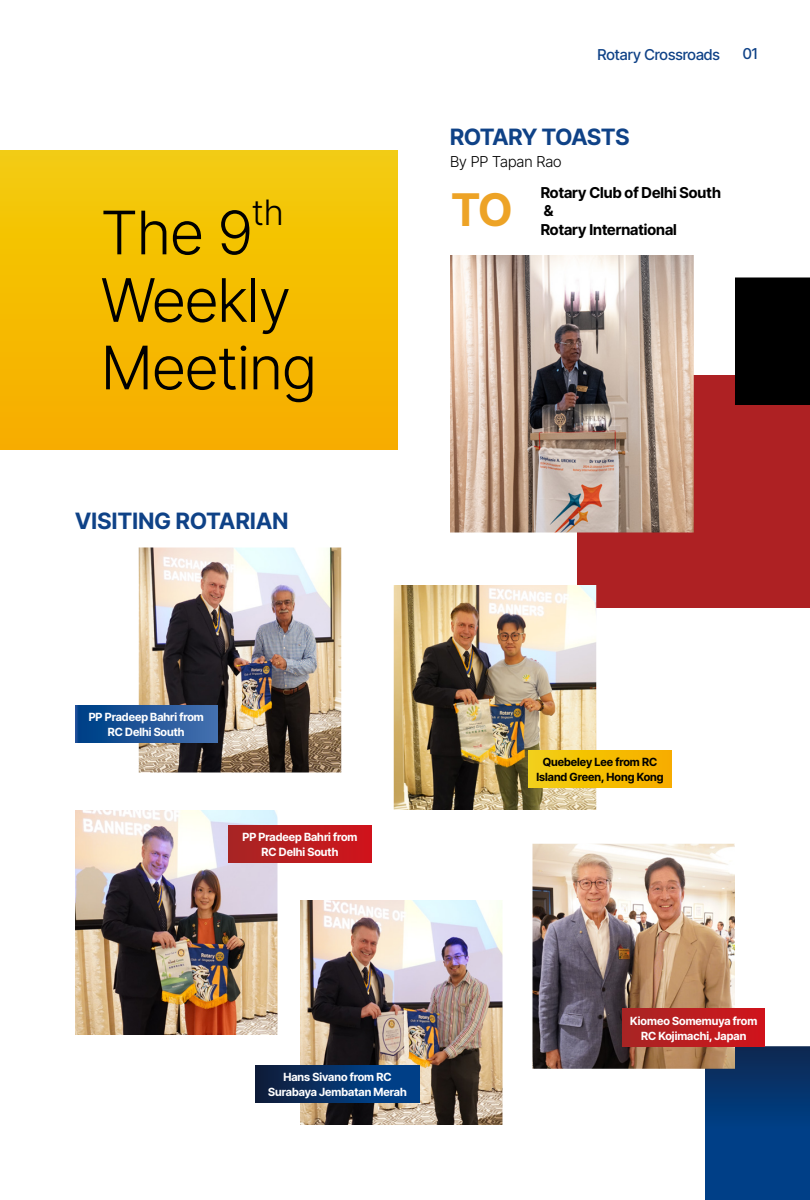
<style>
.page{position:relative;width:810px;height:1200px;background:#fff}
.page>*{position:absolute;margin:0;border:0;box-sizing:border-box;transform-origin:0 0}
.t1{font:300 60px/67.5px "Inter Tight";color:#000}
.t2{font:700 45px "Inter Tight";color:#eda326}
.t3{font:300 34.95px "Inter Tight";color:#000}
.t4{font:700 22.5px "Inter Tight";letter-spacing:.01em;color:#0f4287}
.t5{font:700 22.5px "Inter Tight";letter-spacing:-.025em;color:#0f4287}
.t6{font:700 15px/18.8px "Inter Tight";color:#000}
.t7{font:500 15px "Inter Tight";color:#0f4287}
.t8{font:300 15px "Inter Tight";color:#000}
.t9{font:700 11.25px/15px "Inter Tight";color:#fff;text-align:center}
.t10{font:700 11.25px/15px "Inter Tight";color:#000;text-align:center}
</style>
<div class="page">
<div style="left:578px;top:375px;width:232px;height:233px;background:#ae2123"></div>
<div style="left:0;top:150px;width:398px;height:300px;background:linear-gradient(to bottom,#f3cd0b,#f7ad00)"></div>
<div style="left:735px;top:277px;width:75px;height:128px;background:#000"></div>
<svg style="left:705px;top:1046px;width:105px;height:154px;background:#033979"></svg>
<img style="left:139px;top:548px;width:202px;height:224px">
<img style="left:75px;top:810px;width:203px;height:225px">
<img style="left:394px;top:585px;width:202px;height:225px">
<img style="left:300px;top:900px;width:202px;height:225px">
<img style="left:532px;top:844px;width:203px;height:225px">
<img style="left:450px;top:255px;width:244px;height:277px">
<div style="left:75px;top:705px;width:143px;height:37px;background:linear-gradient(to right,#003d85,#4770ae)"></div>
<div style="left:229px;top:825px;width:142px;height:37px;background:linear-gradient(to right,#a72624,#d0141b)"></div>
<div style="left:622px;top:1009px;width:143px;height:37px;background:linear-gradient(to right,#a72624,#d0141b)"></div>
<div style="left:255px;top:1065px;width:165px;height:37px;background:linear-gradient(to right,#101e3b,#004797)"></div>
<div style="left:529px;top:750px;width:142px;height:38px;background:linear-gradient(to right,#f2d113,#f7ad00)"></div>
<h1 class="t1" style="left:101px;top:198px;width:153px">The 9</h1>
<h3 class="t3" style="left:252px;top:188px;width:33px">th</h3>
<h1 class="t1" style="left:101px;top:265px;width:217px">Weekly<br>Meeting</h1>
<h3 class="t4" style="left:75px;top:504px;width:215px">VISITING ROTARIAN</h3>
<h3 class="t7" style="left:598px;top:44px;width:124px">Rotary Crossroads</h3>
<h3 class="t7" style="left:743px;top:43px;width:16px">01</h3>
<h3 class="t5" style="left:450px;top:120px;width:181px">ROTARY TOASTS</h3>
<h3 class="t8" style="left:450px;top:151px;width:113px">By PP Tapan Rao</h3>
<h3 class="t6" style="left:541px;top:182px;width:182px">Rotary Club of Delhi South &amp;</h3>
<h2 class="t2" style="left:451px;top:176px;width:62px">TO</h2>
<h3 class="t6" style="left:541px;top:220px;width:138px">Rotary International</h3>
<p class="t9" style="left:89px;top:709px;width:117px">PP Pradeep Bahri from<br>RC Delhi South</p>
<p class="t9" style="left:242px;top:829px;width:117px">PP Pradeep Bahri from<br>RC Delhi South</p>
<p class="t9" style="left:268px;top:1069px;width:140px">Hans Sivano from RC<br>Surabaya Jembatan Merah</p>
<p class="t10" style="left:536px;top:754px;width:129px">Quebeley Lee from RC<br>Island Green, Hong Kong</p>
<p class="t9" style="left:630px;top:1013px;width:129px">Kiomeo Somemuya from<br>RC Kojimachi, Japan</p>
</div>
